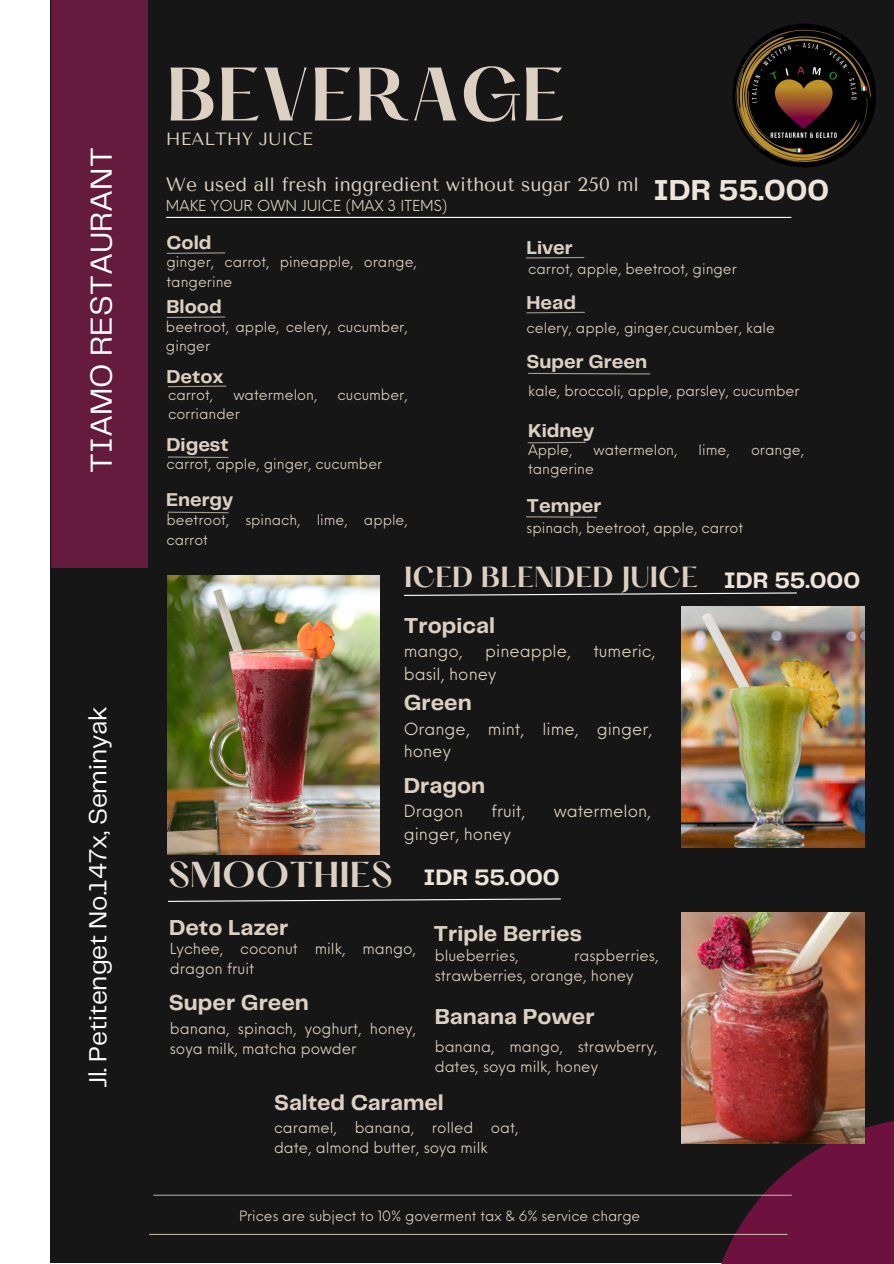
<style>
.page{position:relative;width:894px;height:1264px;background:#fff}
.page>*{position:absolute;margin:0;border:0;box-sizing:border-box;transform-origin:0 0}
.t1{font:600 66.15px "Hatton";color:#dbd0c2}
.t2{font:31.5px "Telegraf";color:#fff}
.t3{font:600 31.5px "Hatton";color:#dbd0c2}
.t4{font:700 30px "Telegraf";color:#ede5db}
.t5{font:25.8px "Telegraf";color:#fff}
.t6{font:600 25.35px "Hatton";color:#dbd0c2}
.t7{font:700 23.25px "Telegraf";color:#ede5db}
.t8{font:700 22.5px "Telegraf";color:#dbd0c2}
.t9{font:700 22.35px "Telegraf";color:#dbd0c2}
.t10{font:700 19.35px "Telegraf";color:#dbd0c2}
.t11{font:19.2px "Tenor Sans";color:#dbd0c2}
.t12{font:700 19.2px "Telegraf";color:#dbd0c2}
.t13{font:17.7px "Tenor Sans";color:#dbd0c2}
.t14{font:16.35px/22.5px "Neue Einstellung";color:#dbd0c2}
.t15{font:14.85px/20.2px "Neue Einstellung";color:#dbd0c2}
.t16{font:14.1px/19.4px "Neue Einstellung";color:#dbd0c2}
.t17{font:13.8px "Neue Einstellung";color:#dbd0c2}
</style>
<div class="page">
<div style="left:51px;top:0;width:842px;height:1262px;background:#161616"></div>
<div style="left:51px;top:0;width:94px;height:567px;background:#70113d"></div>
<div style="left:54px;top:0;width:93px;height:567px;background:#641b3e"></div>
<svg style="left:706px;top:1117px;width:187px;height:146px;fill:#6d123f"></svg>
<img style="left:732px;top:24px;width:143px;height:143px;border-radius:50%">
<hr style="left:166px;top:217px;width:625px;height:1px;background:#fff">
<svg style="left:166px;top:252px;width:60px;height:2px"></svg>
<svg style="left:526px;top:516px;width:71px;height:2px"></svg>
<svg style="left:527px;top:441px;width:59px;height:3px"></svg>
<svg style="left:528px;top:373px;width:123px;height:1px"></svg>
<svg style="left:526px;top:311px;width:59px;height:3px"></svg>
<svg style="left:526px;top:257px;width:59px;height:1px"></svg>
<svg style="left:166px;top:316px;width:60px;height:2px"></svg>
<svg style="left:168px;top:385px;width:59px;height:2px"></svg>
<svg style="left:168px;top:511px;width:61px;height:2px"></svg>
<svg style="left:168px;top:456px;width:61px;height:2px"></svg>
<img style="left:168px;top:575px;width:211px;height:279px">
<img style="left:681px;top:606px;width:183px;height:241px">
<svg style="left:168px;top:898px;width:393px;height:4px"></svg>
<img style="left:681px;top:912px;width:183px;height:231px">
<hr style="left:153px;top:1194px;width:638px;height:1px;background:#dbd0c2">
<hr style="left:149px;top:1233px;width:638px;height:1px;background:#dbd0c2">
<svg style="left:404px;top:592px;width:393px;height:4px"></svg>
<p class="t2" style="left:88px;top:472px;width:326px;rotate:-90deg">TIAMO RESTAURANT</p>
<p class="t5" style="left:87px;top:1088px;width:384px;rotate:-90deg">Jl. Petitenget No.147x, Seminyak</p>
<h2 class="t1" style="left:166px;top:64px;width:400px">BEVERAGE</h2>
<h4 class="t13" style="left:166px;top:129px;width:148px">HEALTHY JUICE</h4>
<p class="t11" style="left:166px;top:174px;width:474px">We used all fresh inggredient without sugar 250 ml</p>
<p class="t4" style="left:653px;top:177px;width:177px">IDR 55.000</p>
<p class="t10" style="left:166px;top:234px;width:46px">Cold</p>
<h5 class="t15" style="left:166px;top:194px;width:283px">MAKE YOUR OWN JUICE (MAX 3 ITEMS)</h5>
<p class="t10" style="left:526px;top:239px;width:48px">Liver</p>
<p class="t16" style="left:166px;top:251px;width:252px">ginger, carrot, pineapple, orange, tangerine</p>
<p class="t16" style="left:528px;top:258px;width:210px">carrot, apple, beetroot, ginger</p>
<h1 class="t10" style="left:166px;top:298px;width:57px">Blood</h1>
<h6 class="t16" style="left:166px;top:315px;width:243px">beetroot, apple, celery, cucumber, ginger</h6>
<p class="t10" style="left:166px;top:368px;width:58px">Detox</p>
<p class="t16" style="left:168px;top:383px;width:47px">carrot,</p>
<p class="t16" style="left:233px;top:383px;width:85px">watermelon,</p>
<p class="t16" style="left:337px;top:383px;width:72px">cucumber,</p>
<p class="t16" style="left:168px;top:402px;width:73px">corriander</p>
<h6 class="t10" style="left:166px;top:436px;width:63px">Digest</h6>
<h6 class="t16" style="left:166px;top:452px;width:217px">carrot, apple, ginger, cucumber</h6>
<h6 class="t10" style="left:526px;top:294px;width:51px">Head</h6>
<h6 class="t16" style="left:526px;top:316px;width:250px">celery, apple, ginger,cucumber, kale</h6>
<p class="t10" style="left:526px;top:353px;width:122px">Super Green</p>
<p class="t16" style="left:528px;top:379px;width:273px">kale, broccoli, apple, parsley, cucumber</p>
<p class="t10" style="left:528px;top:422px;width:68px">Kidney</p>
<h6 class="t16" style="left:528px;top:438px;width:46px">Apple,</h6>
<h6 class="t16" style="left:593px;top:438px;width:85px">watermelon,</h6>
<h6 class="t16" style="left:698px;top:438px;width:33px">lime,</h6>
<h6 class="t16" style="left:750px;top:438px;width:55px">orange,</h6>
<h6 class="t16" style="left:528px;top:458px;width:67px">tangerine</h6>
<p class="t12" style="left:166px;top:491px;width:69px">Energy</p>
<h6 class="t16" style="left:166px;top:509px;width:243px">beetroot, spinach, lime, apple, carrot</h6>
<h6 class="t6" style="left:404px;top:565px;width:295px">ICED BLENDED JUICE</h6>
<h6 class="t10" style="left:526px;top:497px;width:76px">Temper</h6>
<h6 class="t16" style="left:526px;top:516px;width:218px">spinach, beetroot, apple, carrot</h6>
<p class="t7" style="left:723px;top:570px;width:138px">IDR 55.000</p>
<h3 class="t8" style="left:403px;top:616px;width:93px">Tropical</h3>
<h5 class="t14" style="left:403px;top:638px;width:61px">mango,</h5>
<h5 class="t14" style="left:485px;top:638px;width:87px">pineapple,</h5>
<h5 class="t14" style="left:593px;top:638px;width:63px">tumeric,</h5>
<h5 class="t14" style="left:403px;top:661px;width:94px">basil, honey</h5>
<p class="t8" style="left:403px;top:692px;width:69px">Green</p>
<h3 class="t14" style="left:403px;top:716px;width:250px">Orange, mint, lime, ginger, honey</h3>
<h5 class="t8" style="left:403px;top:775px;width:83px">Dragon</h5>
<p class="t14" style="left:403px;top:798px;width:61px">Dragon</p>
<p class="t14" style="left:491px;top:798px;width:35px">fruit,</p>
<p class="t14" style="left:553px;top:798px;width:99px">watermelon,</p>
<p class="t14" style="left:403px;top:821px;width:109px">ginger, honey</p>
<h5 class="t3" style="left:168px;top:859px;width:226px">SMOOTHIES</h5>
<p class="t7" style="left:423px;top:867px;width:138px">IDR 55.000</p>
<p class="t8" style="left:169px;top:917px;width:121px">Deto Lazer</p>
<h1 class="t8" style="left:433px;top:924px;width:150px">Triple Berries</h1>
<p class="t15" style="left:170px;top:936px;width:248px">Lychee, coconut milk, mango, dragon fruit</p>
<p class="t15" style="left:434px;top:943px;width:225px;text-indent:139px">raspberries, strawberries, orange, honey</p>
<p class="t15" style="left:434px;top:943px;width:86px">blueberries,</p>
<p class="t8" style="left:169px;top:993px;width:141px">Super Green</p>
<h5 class="t15" style="left:170px;top:1016px;width:248px">banana, spinach, yoghurt, honey, soya milk, matcha powder</h5>
<h3 class="t8" style="left:434px;top:1006px;width:161px">Banana Power</h3>
<h5 class="t15" style="left:434px;top:1034px;width:224px">banana, mango, strawberry, dates, soya milk, honey</h5>
<p class="t9" style="left:274px;top:1092px;width:171px">Salted Caramel</p>
<h5 class="t15" style="left:274px;top:1115px;width:246px">caramel, banana, rolled oat, date, almond butter, soya milk</h5>
<p class="t17" style="left:239px;top:1203px;width:402px">Prices are subject to 10% goverment tax &amp; 6% service charge</p>
</div>
